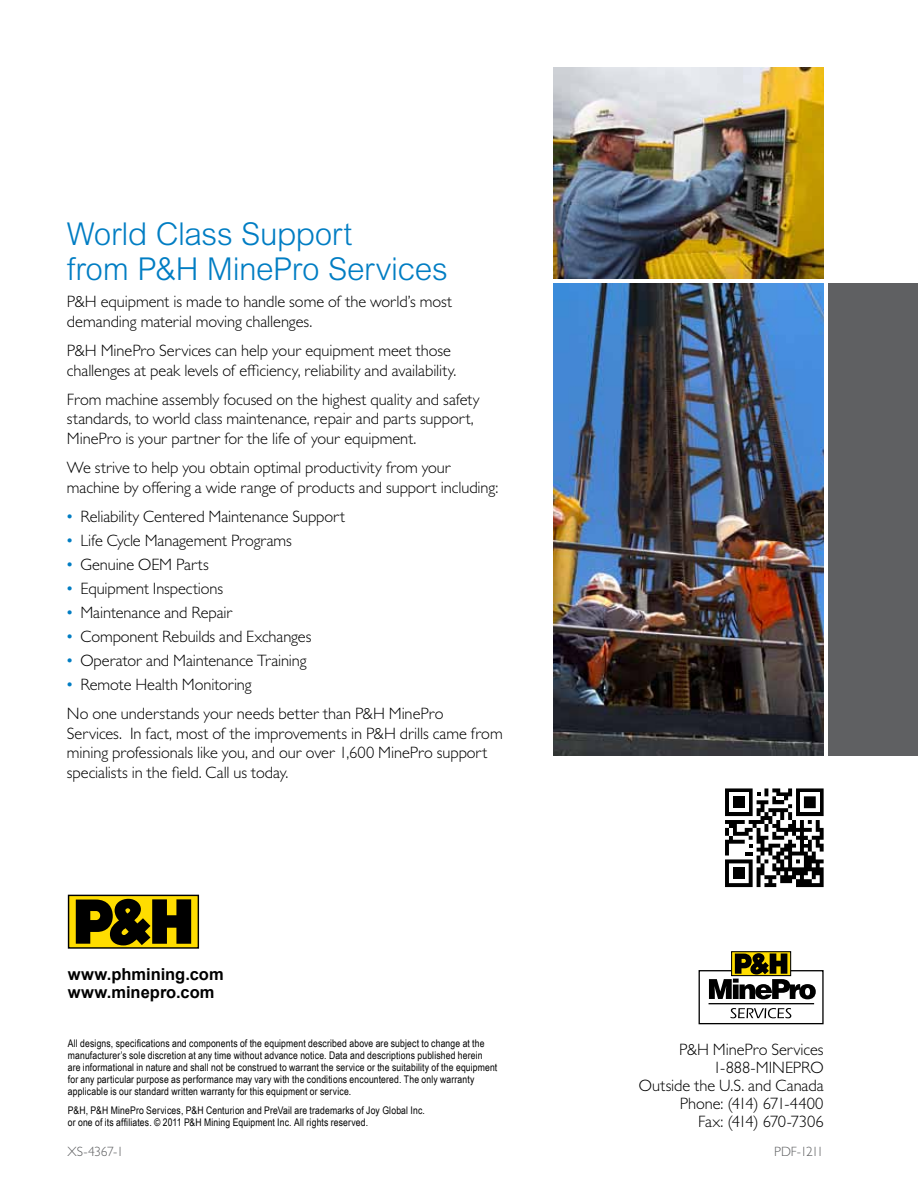
<style>
.page{position:relative;width:918px;height:1188px;background:#fff}
.page>*{position:absolute;margin:0;border:0;box-sizing:border-box;transform-origin:0 0}
.blue_sub{font:300 31.5px/34.5px "Arial MT Std";letter-spacing:-.01em;color:#007dc3}
.body{font:300 16.5px/19.5px "Gill Sans MT Std";letter-spacing:-.005em;color:#000}
.bullets_1st{font:300 16.5px "Gill Sans MT Std";letter-spacing:-.005em;color:#000}
.back_cover_address_f{font:300 16.5px "Gill Sans MT Std";letter-spacing:-.005em;color:#000}
.back_cover_address_f-2{font:700 16.5px "Arial";color:#000}
.back_cover_address_f-3{font:300 13.5px "Gill Sans MT Std";letter-spacing:-.03em;color:#5f6062}
.body-2{font:10.5px/12px "Arial Narrow";letter-spacing:.015em;color:#000}
.s1{font-weight:500;color:#007dc3}
</style>
<div class="page">
<div style="left:828px;top:284px;width:90px;height:472px;background:#5f6062"></div>
<img style="left:554px;top:284px;width:270px;height:472px">
<img style="left:553px;top:68px;width:270px;height:211px">
<div style="left:69px;top:895px;width:129px;height:53px;background:#fd0"></div>
<div style="left:68px;top:895px;width:131px;height:54px;border:1px solid #000"></div>
<svg style="left:76px;top:899px;width:115px;height:46px"></svg>
<div style="left:699px;top:970px;width:125px;height:54px;border:1px solid #000"></div>
<svg style="left:730px;top:1008px;width:61px;height:10px"></svg>
<hr style="left:709px;top:1003px;width:105px;height:1px;background:#000">
<svg style="left:731px;top:951px;width:60px;height:2px"></svg>
<svg style="left:709px;top:953px;width:107px;height:46px"></svg>
<svg style="left:725px;top:788px;width:99px;height:99px"></svg>
<p class="blue_sub" style="left:67px;top:218px;width:383px">World Class Support<br>from P&amp;H MinePro Services</p>
<p class="body" style="left:67px;top:292px;width:387px">P&amp;H equipment is made to handle some of the world’s most demanding material moving challenges.</p>
<p class="body" style="left:67px;top:341px;width:391px">P&amp;H MinePro Services can help your equipment meet those challenges at peak levels of efficiency, reliability and availability.</p>
<p class="body" style="left:67px;top:389px;width:414px">From machine assembly focused on the highest quality and safety standards, to world class maintenance, repair and parts support,<br>MinePro is your partner for the life of your equipment.</p>
<p class="body" style="left:67px;top:458px;width:433px">We strive to help you obtain optimal productivity from your machine by offering a wide range of products and support including:</p>
<p class="bullets_1st" style="left:67px;top:506px;width:280px"><span class="s1">•</span> Reliability Centered Maintenance Support</p>
<p class="bullets_1st" style="left:67px;top:530px;width:226px"><span class="s1">•</span> Life Cycle Management Programs</p>
<p class="bullets_1st" style="left:67px;top:554px;width:143px"><span class="s1">•</span> Genuine OEM Parts</p>
<p class="bullets_1st" style="left:67px;top:578px;width:158px"><span class="s1">•</span> Equipment Inspections</p>
<p class="bullets_1st" style="left:67px;top:602px;width:167px"><span class="s1">•</span> Maintenance and Repair</p>
<p class="bullets_1st" style="left:67px;top:626px;width:246px"><span class="s1">•</span> Component Rebuilds and Exchanges</p>
<p class="bullets_1st" style="left:67px;top:650px;width:241px"><span class="s1">•</span> Operator and Maintenance Training</p>
<p class="bullets_1st" style="left:67px;top:674px;width:186px"><span class="s1">•</span> Remote Health Monitoring</p>
<p class="body" style="left:67px;top:704px;width:437px">No one understands your needs better than P&amp;H MinePro<br>Services. In fact, most of the improvements in P&amp;H drills came from mining professionals like you, and our over 1,600 MinePro support specialists in the field. Call us today.</p>
<p class="back_cover_address_f-2" style="left:68px;top:963px;width:157px">www.phmining.com</p>
<p class="back_cover_address_f-2" style="left:68px;top:981px;width:148px">www.minepro.com</p>
<p class="body-2" style="left:68px;top:1037px;width:431px">All designs, specifications and components of the equipment described above are subject to change at the manufacturer’s sole discretion at any time without advance notice. Data and descriptions published herein are informational in nature and shall not be construed to warrant the service or the suitability of the equipment for any particular purpose as performance may vary with the conditions encountered. The only warranty applicable is our standard written warranty for this equipment or service.</p>
<p class="body-2" style="left:68px;top:1104px;width:359px">P&amp;H, P&amp;H MinePro Services, P&amp;H Centurion and PreVail are trademarks of Joy Global Inc. or one of its affiliates. © 2011 P&amp;H Mining Equipment Inc. All rights reserved.</p>
<p class="back_cover_address_f" style="left:679px;top:1040px;width:146px">P&amp;H MinePro Services</p>
<p class="back_cover_address_f" style="left:713px;top:1058px;width:112px">1-888-MINEPRO</p>
<p class="back_cover_address_f" style="left:639px;top:1076px;width:186px">Outside the U.S. and Canada</p>
<p class="back_cover_address_f" style="left:680px;top:1094px;width:145px">Phone: (414) 671-4400</p>
<p class="back_cover_address_f" style="left:698px;top:1112px;width:127px">Fax: (414) 670-7306</p>
<p class="back_cover_address_f-3" style="left:68px;top:1144px;width:57px">XS-4367-1</p>
<p class="back_cover_address_f-3" style="left:774px;top:1144px;width:51px">PDF-1211</p>
</div>
